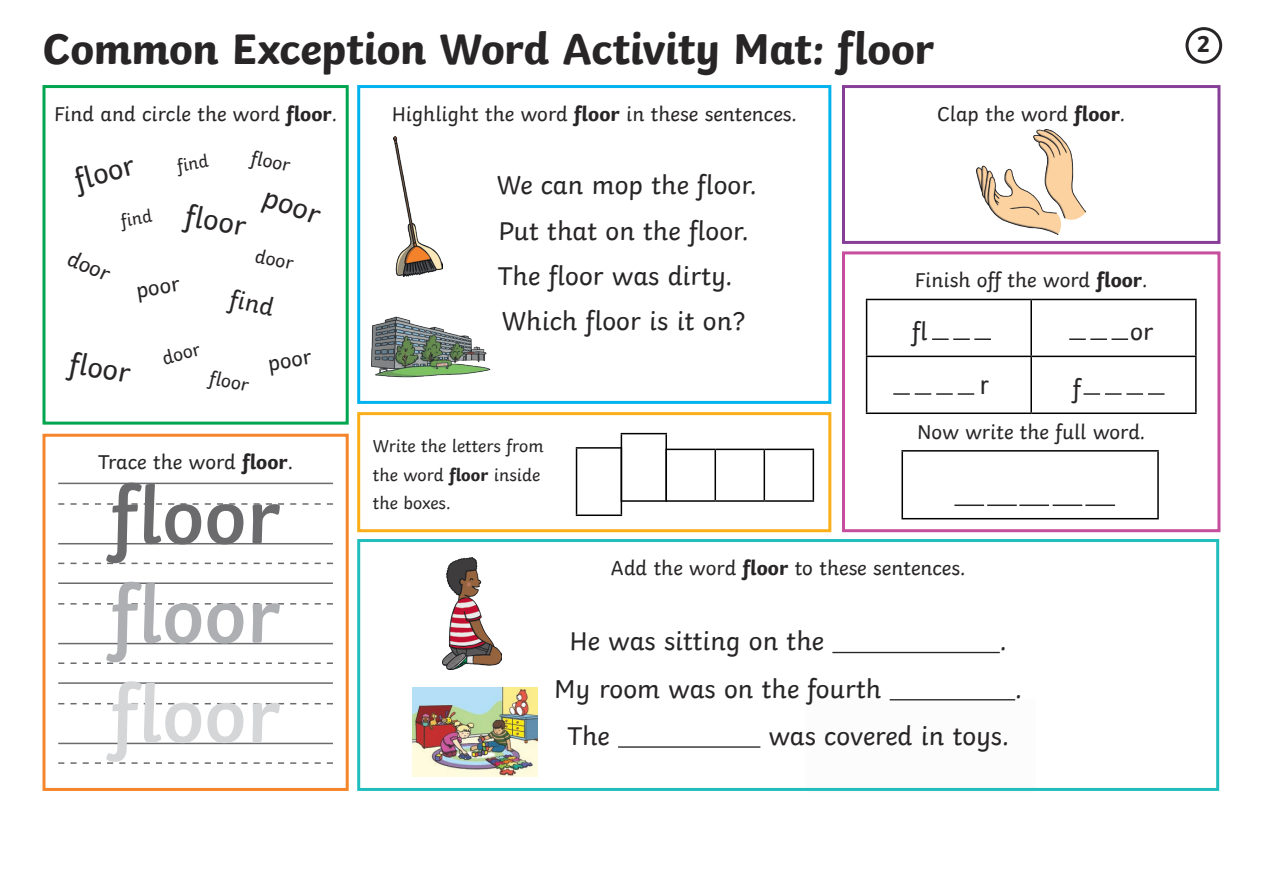
<style>
.page{position:relative;width:1263px;height:893px;background:#fff}
.page>*{position:absolute;margin:0;border:0;box-sizing:border-box;transform-origin:0 0}
.Underline{font:600 81px "Twinkl";color:#6b6b6e}
.Underline-2{font:600 81px "Twinkl";color:#aeafb3}
.Underline-3{font:600 81px "Twinkl";color:#d5d6d8}
.Heading{font:700 45px "Twinkl";letter-spacing:-.01em;color:#282526}
.Underline-4{font:30px "Twinkl";color:#282526}
.Body_Copy{font:27px "Twinkl";color:#282526}
.Underline-5{font:25.5px "Twinkl";color:#282526}
.Underline-6{font:25.5px "Arial";color:#282526}
.Mat_Number{font:700 24px "Twinkl";color:#282526}
.Underline-7{font:22.5px "Twinkl";color:#282526}
.Body_Copy-2{font:21px "Twinkl";color:#282526}
.Underline-8{font:21px "Twinkl";color:#282526}
.Underline-9{font:19.5px "Twinkl";color:#282526}
.Body_Copy-3{font:18px/28.5px "Twinkl";color:#282526}
.Underline-10{font:18px "Twinkl";color:#282526}
.s1{font-weight:700}
</style>
<div class="page">
<div style="left:42px;top:85px;width:307px;height:340px;border:3px solid #00a54f"></div>
<div style="left:357px;top:85px;width:474px;height:319px;border:3px solid #00b3ef"></div>
<div style="left:42px;top:434px;width:307px;height:357px;border:3px solid #f5852a"></div>
<hr style="left:832px;top:652px;width:168px;height:1px;background:#282526">
<hr style="left:890px;top:699px;width:125px;height:1px;background:#282526">
<hr style="left:618px;top:746px;width:142px;height:2px;background:#282526">
<div style="left:357px;top:539px;width:862px;height:252px;border:3px solid #21bdbd"></div>
<div style="left:842px;top:85px;width:378px;height:159px;border:3px solid #873e97"></div>
<div style="left:842px;top:251px;width:378px;height:281px;border:3px solid #c74d9d"></div>
<div style="left:1185px;top:27px;width:37px;height:37px;border:3px solid #282526;border-radius:50%"></div>
<div style="left:357px;top:412px;width:474px;height:120px;border:3px solid #faaf18"></div>
<img style="left:977px;top:129px;width:109px;height:106px">
<hr style="left:866px;top:299px;width:165px;height:1px;background:#000">
<hr style="left:866px;top:300px;width:1px;height:56px;background:#000">
<hr style="left:1031px;top:299px;width:165px;height:1px;background:#000">
<hr style="left:1030px;top:300px;width:2px;height:56px;background:#000">
<hr style="left:1195px;top:300px;width:1px;height:56px;background:#000">
<hr style="left:866px;top:356px;width:165px;height:1px;background:#000">
<hr style="left:866px;top:357px;width:1px;height:55px;background:#000">
<hr style="left:1031px;top:356px;width:165px;height:1px;background:#000">
<hr style="left:1030px;top:357px;width:2px;height:55px;background:#000">
<hr style="left:1195px;top:357px;width:1px;height:55px;background:#000">
<hr style="left:866px;top:412px;width:165px;height:2px;background:#000">
<hr style="left:1031px;top:412px;width:165px;height:2px;background:#000">
<hr style="left:901px;top:450px;width:258px;height:2px;background:#000">
<hr style="left:901px;top:452px;width:2px;height:66px;background:#000">
<hr style="left:1157px;top:452px;width:2px;height:66px;background:#000">
<hr style="left:901px;top:518px;width:258px;height:1px;background:#000">
<hr style="left:58px;top:543px;width:275px;height:1px;background:#6b6b6e">
<svg style="left:58px;top:503px;width:275px;height:2px"></svg>
<hr style="left:58px;top:483px;width:275px;height:1px;background:#6b6b6e">
<svg style="left:58px;top:563px;width:275px;height:1px"></svg>
<hr style="left:58px;top:643px;width:275px;height:1px;background:#6b6b6e">
<svg style="left:58px;top:603px;width:275px;height:2px"></svg>
<hr style="left:58px;top:582px;width:275px;height:2px;background:#6b6b6e">
<svg style="left:58px;top:662px;width:275px;height:2px"></svg>
<hr style="left:58px;top:743px;width:275px;height:1px;background:#6b6b6e">
<svg style="left:58px;top:703px;width:275px;height:1px"></svg>
<hr style="left:58px;top:682px;width:275px;height:2px;background:#6b6b6e">
<svg style="left:58px;top:762px;width:275px;height:2px"></svg>
<hr style="left:665px;top:449px;width:50px;height:1px;background:#000">
<hr style="left:715px;top:449px;width:49px;height:1px;background:#000">
<hr style="left:714px;top:450px;width:2px;height:50px;background:#000">
<hr style="left:764px;top:449px;width:50px;height:1px;background:#000">
<hr style="left:763px;top:450px;width:2px;height:50px;background:#000">
<hr style="left:813px;top:450px;width:1px;height:50px;background:#000">
<hr style="left:665px;top:500px;width:50px;height:2px;background:#000">
<hr style="left:715px;top:500px;width:49px;height:2px;background:#000">
<hr style="left:764px;top:500px;width:50px;height:2px;background:#000">
<img style="left:394px;top:137px;width:48px;height:140px">
<img style="left:371px;top:316px;width:120px;height:62px">
<img style="left:442px;top:558px;width:60px;height:111px">
<img style="left:412px;top:688px;width:125px;height:88px">
<hr style="left:954px;top:504px;width:30px;height:2px;background:#282526">
<hr style="left:987px;top:504px;width:30px;height:2px;background:#282526">
<hr style="left:1019px;top:504px;width:30px;height:2px;background:#282526">
<svg style="left:1069px;top:338px;width:59px;height:2px"></svg>
<svg style="left:932px;top:338px;width:59px;height:2px"></svg>
<svg style="left:893px;top:393px;width:81px;height:2px"></svg>
<svg style="left:1083px;top:393px;width:81px;height:2px"></svg>
<hr style="left:1053px;top:504px;width:29px;height:2px;background:#282526">
<hr style="left:1085px;top:504px;width:30px;height:2px;background:#282526">
<hr style="left:576px;top:514px;width:46px;height:2px;background:#000">
<hr style="left:621px;top:449px;width:1px;height:65px;background:#000">
<hr style="left:576px;top:449px;width:1px;height:65px;background:#000">
<hr style="left:576px;top:447px;width:46px;height:2px;background:#000">
<hr style="left:621px;top:500px;width:46px;height:2px;background:#000">
<hr style="left:665px;top:434px;width:2px;height:66px;background:#000">
<hr style="left:621px;top:434px;width:1px;height:66px;background:#000">
<hr style="left:621px;top:433px;width:46px;height:1px;background:#000">
<p class="Heading" style="left:42px;top:12px;width:893px">Common Exception Word Activity Mat: floor</p>
<p class="Mat_Number" style="left:1196px;top:24px;width:16px">2</p>
<p class="Body_Copy-2" style="left:54px;top:98px;width:285px">Find and circle the word <span class="s1">floor</span>.</p>
<p class="Body_Copy-2" style="left:392px;top:98px;width:407px">Highlight the word <span class="s1">floor</span> in these sentences.</p>
<p class="Underline-4" style="left:69px;top:159px;width:63px;rotate:-16deg">floor</p>
<p class="Underline-10" style="left:119px;top:207px;width:33px;rotate:-10deg">find</p>
<p class="Underline-10" style="left:175px;top:152px;width:33px;rotate:-10deg">find</p>
<p class="Underline-9" style="left:254px;top:143px;width:41px;rotate:12deg">floor</p>
<p class="Underline-4" style="left:190px;top:192px;width:63px;rotate:10deg">floor</p>
<p class="Underline-4" style="left:272px;top:173px;width:60px;rotate:20deg">poor</p>
<p class="Underline-7" style="left:76px;top:241px;width:46px;rotate:24deg">door</p>
<p class="Underline-7" style="left:133px;top:273px;width:46px;rotate:-10deg">poor</p>
<p class="Underline-9" style="left:259px;top:240px;width:40px;rotate:12deg">door</p>
<p class="Underline-5" style="left:234px;top:279px;width:46px;rotate:12deg">find</p>
<p class="Underline-4" style="left:74px;top:340px;width:63px;rotate:10deg">floor</p>
<p class="Underline-9" style="left:159px;top:344px;width:40px;rotate:-16deg">door</p>
<p class="Underline-9" style="left:213px;top:362px;width:41px;rotate:12deg">floor</p>
<p class="Underline-7" style="left:265px;top:347px;width:46px;rotate:-10deg">poor</p>
<p class="Body_Copy" style="left:497px;top:165px;width:262px">We can mop the floor.</p>
<p class="Body_Copy" style="left:498px;top:210px;width:252px">Put that on the floor.</p>
<p class="Body_Copy" style="left:498px;top:255px;width:236px">The floor was dirty.</p>
<p class="Body_Copy" style="left:502px;top:300px;width:245px">Which floor is it on?</p>
<p class="Underline-8" style="left:937px;top:98px;width:190px">Clap the word <span class="s1">floor</span>.</p>
<p class="Body_Copy-2" style="left:915px;top:264px;width:234px">Finish off the word <span class="s1">floor</span>.</p>
<p class="Underline-5" style="left:912px;top:312px;width:17px">fl</p>
<p class="Underline-5" style="left:1130px;top:312px;width:25px">or</p>
<p class="Underline-6" style="left:980px;top:368px;width:10px">r</p>
<p class="Underline-5" style="left:1073px;top:369px;width:10px">f</p>
<p class="Underline-8" style="left:98px;top:446px;width:197px">Trace the word <span class="s1">floor</span>.</p>
<p class="Underline" style="left:111px;top:452px;width:171px">floor</p>
<p class="Underline-2" style="left:111px;top:551px;width:171px">floor</p>
<p class="Underline-3" style="left:111px;top:650px;width:171px">floor</p>
<p class="Body_Copy-3" style="left:373px;top:430px;width:172px">Write the letters from the word <span class="s1">floor</span> inside the boxes.</p>
<p class="Body_Copy-2" style="left:917px;top:416px;width:230px">Now write the full word.</p>
<p class="Body_Copy-2" style="left:611px;top:551px;width:356px">Add the word <span class="s1">floor</span> to these sentences.</p>
<p class="Body_Copy" style="left:570px;top:621px;width:256px">He was sitting on the</p>
<p class="Body_Copy" style="left:554px;top:668px;width:329px">My room was on the fourth</p>
<p class="Body_Copy" style="left:1000px;top:621px;width:8px">.</p>
<p class="Body_Copy" style="left:567px;top:715px;width:44px">The</p>
<p class="Body_Copy" style="left:769px;top:715px;width:242px">was covered in toys.</p>
<p class="Body_Copy" style="left:1015px;top:668px;width:8px">.</p>
</div>
